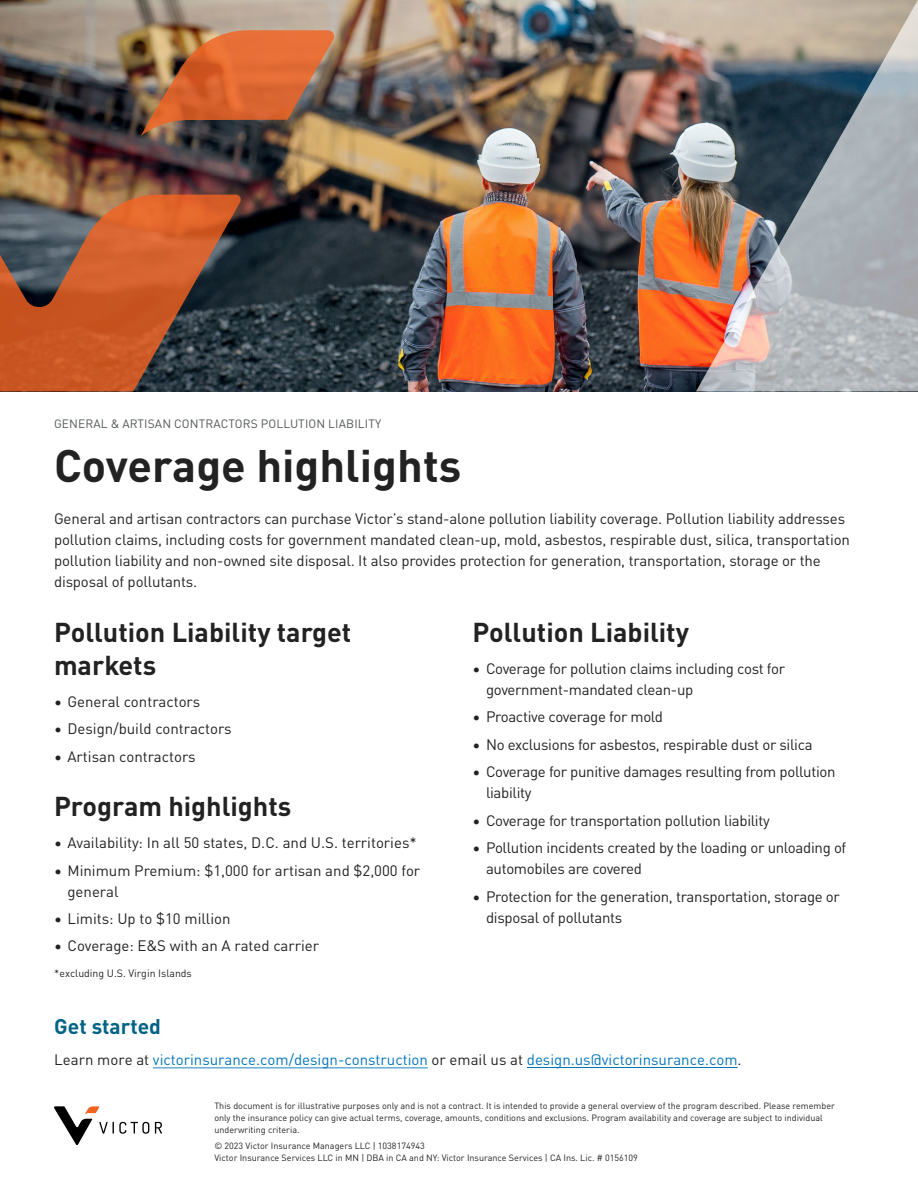
<style>
.page{position:relative;width:918px;height:1188px;background:#fff}
.page>*{position:absolute;margin:0;border:0;box-sizing:border-box;transform-origin:0 0}
.Page_Title_30_36{font:700 45px "DINOT";color:#222}
.Body_Subhead_1{font:700 27px/33px "DINOT";color:#222}
.Body_Text_10_14{font:700 21px "DINOT";color:#006385}
.Body_Text_10_14-2{font:15px/21px "DINOT";letter-spacing:-.01em;color:#222}
.Body_Text_10_14-3{font:15px "DINOT";color:#0475bc}
.Sub-nomenclature_8_1{font:12px "DINOT";letter-spacing:.01em;color:#53575a}
.Body_Text_10_14-4{font:10.5px "DINOT";color:#222}
.Disclaimer_Text_6_8{font:9px/12px "DINOT";color:#222}
.s1{color:#222}
</style>
<div class="page">
<svg style="left:155px;top:1122px;width:7px;height:12px"></svg>
<svg style="left:54px;top:1106px;width:95px;height:39px"></svg>
<img style="left:0;top:0;width:696px;height:392px">
<img style="left:696px;top:0;width:222px;height:392px">
<svg style="left:0;top:195px;width:242px;height:196px;background:#985435"></svg>
<img style="left:141px;top:30px;width:195px;height:106px">
<hr style="left:153px;top:1067px;width:275px;height:1px;background:#0475bc">
<hr style="left:527px;top:1067px;width:211px;height:1px;background:#0475bc">
<p class="Sub-nomenclature_8_1" style="left:54px;top:414px;width:329px">GENERAL &amp; ARTISAN CONTRACTORS POLLUTION LIABILITY</p>
<h1 class="Page_Title_30_36" style="left:54px;top:430px;width:409px">Coverage highlights</h1>
<p class="Body_Text_10_14-2" style="left:54px;top:507px;width:797px">General and artisan contractors can purchase Victor’s stand-alone pollution liability coverage. Pollution liability addresses pollution claims, including costs for government mandated clean-up, mold, asbestos, respirable dust, silica, transportation pollution liability and non-owned site disposal. It also provides protection for generation, transportation, storage or the disposal of pollutants.</p>
<h2 class="Body_Subhead_1" style="left:54px;top:613px;width:299px">Pollution Liability target markets</h2>
<p class="Body_Text_10_14-2" style="left:54px;top:689px;width:148px">• General contractors</p>
<p class="Body_Text_10_14-2" style="left:54px;top:717px;width:179px">• Design/build contractors</p>
<p class="Body_Text_10_14-2" style="left:54px;top:744px;width:143px">• Artisan contractors</p>
<h2 class="Body_Subhead_1" style="left:54px;top:787px;width:239px">Program highlights</h2>
<p class="Body_Text_10_14-2" style="left:54px;top:831px;width:364px">• Availability: In all 50 states, D.C. and U.S. territories*</p>
<p class="Body_Text_10_14-2" style="left:68px;top:858px;width:354px;text-indent:-14px">• Minimum Premium: $1,000 for artisan and $2,000 for general</p>
<p class="Body_Text_10_14-2" style="left:54px;top:907px;width:178px">• Limits: Up to $10 million</p>
<p class="Body_Text_10_14-2" style="left:54px;top:934px;width:267px">• Coverage: E&amp;S with an A rated carrier</p>
<h2 class="Body_Subhead_1" style="left:472px;top:613px;width:218px">Pollution Liability</h2>
<p class="Body_Text_10_14-2" style="left:486px;top:656px;width:300px;text-indent:-14px">• Coverage for pollution claims including cost for government-mandated clean-up</p>
<p class="Body_Text_10_14-2" style="left:472px;top:705px;width:192px">• Proactive coverage for mold</p>
<p class="Body_Text_10_14-2" style="left:472px;top:732px;width:342px">• No exclusions for asbestos, respirable dust or silica</p>
<p class="Body_Text_10_14-2" style="left:486px;top:760px;width:351px;text-indent:-14px">• Coverage for punitive damages resulting from pollution liability</p>
<p class="Body_Text_10_14-2" style="left:472px;top:808px;width:299px">• Coverage for transportation pollution liability</p>
<p class="Body_Text_10_14-2" style="left:486px;top:836px;width:362px;text-indent:-14px">• Pollution incidents created by the loading or unloading of automobiles are covered</p>
<p class="Body_Text_10_14-2" style="left:486px;top:884px;width:355px;text-indent:-14px">• Protection for the generation, transportation, storage or disposal of pollutants</p>
<p class="Body_Text_10_14-4" style="left:54px;top:965px;width:139px">*excluding U.S. Virgin Islands</p>
<p class="Body_Text_10_14" style="left:54px;top:1010px;width:108px">Get started</p>
<p class="Body_Text_10_14-3" style="left:54px;top:1048px;width:689px"><span class="s1">Learn more at</span> victorinsurance.com/design-construction <span class="s1">or email us at</span> design.us@victorinsurance.com<span class="s1">.</span></p>
<p class="Disclaimer_Text_6_8" style="left:214px;top:1099px;width:622px">This document is for illustrative purposes only and is not a contract. It is intended to provide a general overview of the program described. Please remember only the insurance policy can give actual terms, coverage, amounts, conditions and exclusions. Program availability and coverage are subject to individual underwriting criteria.</p>
<p class="Disclaimer_Text_6_8" style="left:214px;top:1139px;width:425px">© 2023 Victor Insurance Managers LLC | 1038174943<br>Victor Insurance Services LLC in MN | DBA in CA and NY: Victor Insurance Services | CA Ins. Lic. # 0156109</p>
</div>
